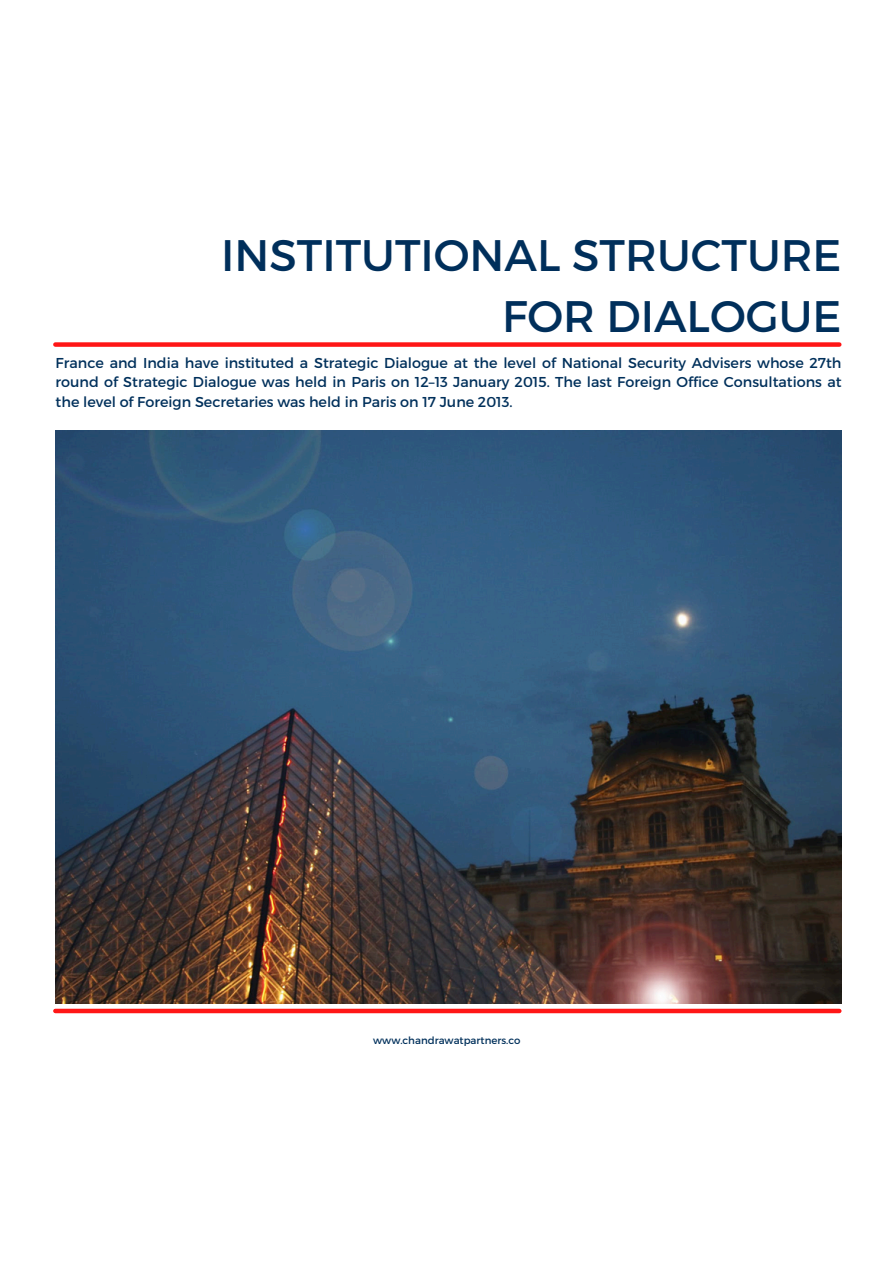
<style>
.page{position:relative;width:894px;height:1264px;background:#fff}
.page>*{position:absolute;margin:0;border:0;box-sizing:border-box;transform-origin:0 0}
.t1{font:44.1px/61.2px "Montserrat";color:#002f5b;text-align:right}
.t2{font:14.4px/19.8px "Montserrat";color:#00305b;text-align:justify}
.t3{font:10.2px "Montserrat";color:#00305b}
</style>
<div class="page">
<div style="left:55px;top:342px;width:784px;height:5px;background:#ff1616"></div>
<div style="left:55px;top:1008px;width:784px;height:5px;background:#ff1616"></div>
<img style="left:56px;top:431px;width:785px;height:572px">
<p class="t1" style="left:221px;top:222px;width:621px">INSTITUTIONAL STRUCTURE<br>FOR DIALOGUE</p>
<h1 class="t2" style="left:56px;top:352px;width:787px">France and India have instituted a Strategic Dialogue at the level of National Security Advisers whose 27th round of Strategic Dialogue was held in Paris on 12–13 January 2015. The last Foreign Office Consultations at the level of Foreign Secretaries was held in Paris on 17 June 2013.</h1>
<h2 class="t3" style="left:373px;top:1033px;width:149px">www.chandrawatpartners.co</h2>
</div>
